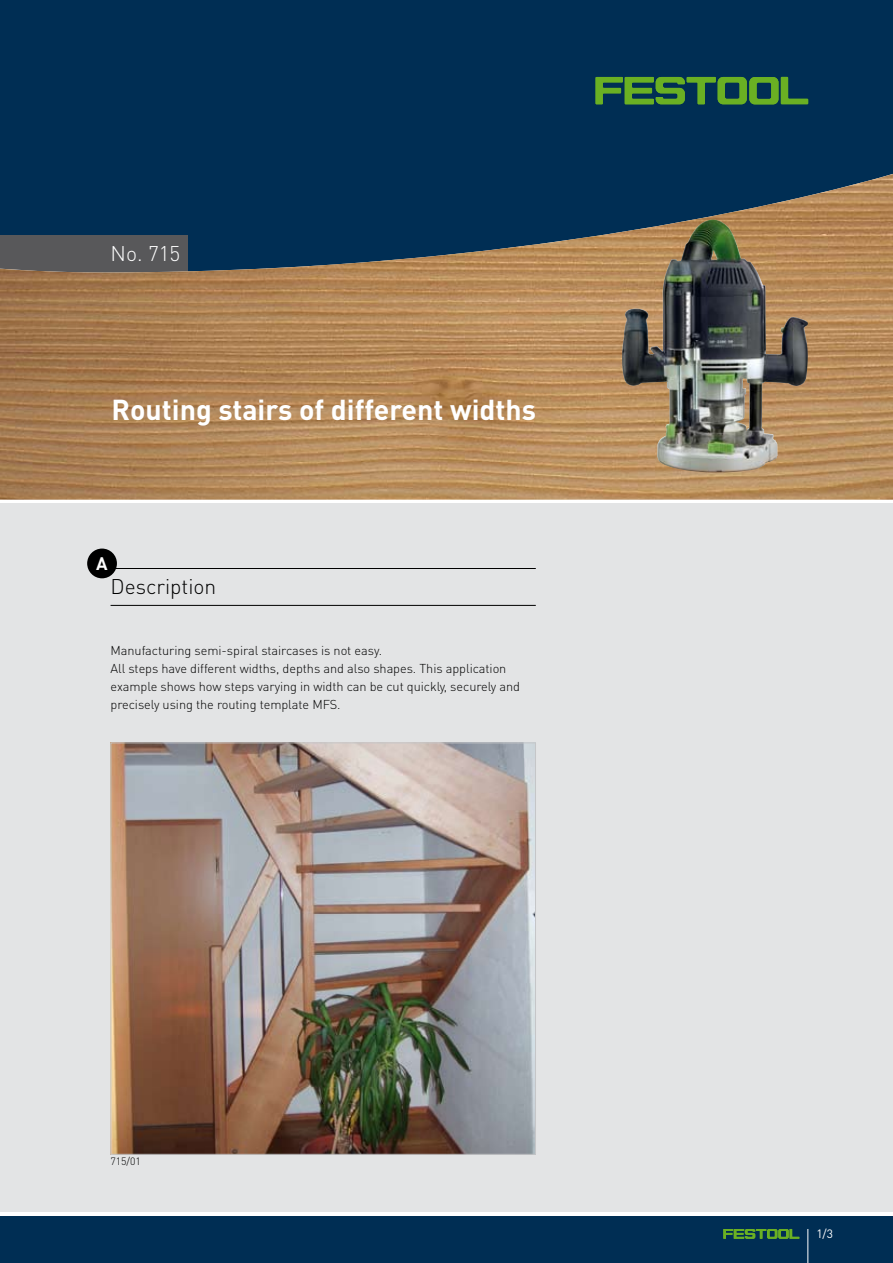
<style>
.page{position:relative;width:893px;height:1263px;background:#fff}
.page>*{position:absolute;margin:0;border:0;box-sizing:border-box;transform-origin:0 0}
.t1{font:700 28.5px "DIN Pro";color:#fff}
.t2{font:300 21px "DIN Pro";color:#000}
.t3{font:300 21px "DIN Pro";color:#fff}
.t4{font:700 18px "DIN Pro";color:#fff}
.t5{font:300 12.75px/18px "DIN Pro";letter-spacing:-.005em;color:#000}
.t6{font:12px "DIN Pro";color:#fff}
.t7{font:300 10.5px "DIN Pro";color:#000}
</style>
<div class="page">
<div style="left:0;top:1216px;width:893px;height:47px;background:#002e54"></div>
<svg style="left:723px;top:1229px;width:76px;height:10px"></svg>
<hr style="left:807px;top:1229px;width:1px;height:34px;background:#fff">
<div style="left:0;top:0;width:893px;height:310px;background:#002e54"></div>
<div style="left:0;top:504px;width:893px;height:708px;background:#e3e4e5"></div>
<img style="left:0;top:174px;width:893px;height:326px">
<svg style="left:596px;top:77px;width:212px;height:27px"></svg>
<hr style="left:111px;top:568px;width:425px;height:1px;background:#000">
<hr style="left:111px;top:605px;width:425px;height:1px;background:#000">
<div style="left:87px;top:549px;width:30px;height:29px;background:#000;border-radius:50%"></div>
<img style="left:113px;top:745px;width:421px;height:407px">
<img style="left:622px;top:220px;width:91px;height:166px">
<h2 class="t3" style="left:111px;top:239px;width:71px">No. 715</h2>
<h1 class="t1" style="left:111px;top:390px;width:426px">Routing stairs of different widths</h1>
<h3 class="t4" style="left:96px;top:551px;width:13px">A</h3>
<h2 class="t2" style="left:111px;top:572px;width:107px">Description</h2>
<p class="t5" style="left:111px;top:641px;width:411px">Manufacturing semi-spiral staircases is not easy.<br>All steps have different widths, depths and also shapes. This application example shows how steps varying in width can be cut quickly, securely and precisely using the routing template MFS.</p>
<p class="t7" style="left:111px;top:1154px;width:32px">715/01</p>
<p class="t6" style="left:816px;top:1225px;width:18px">1/3</p>
</div>
